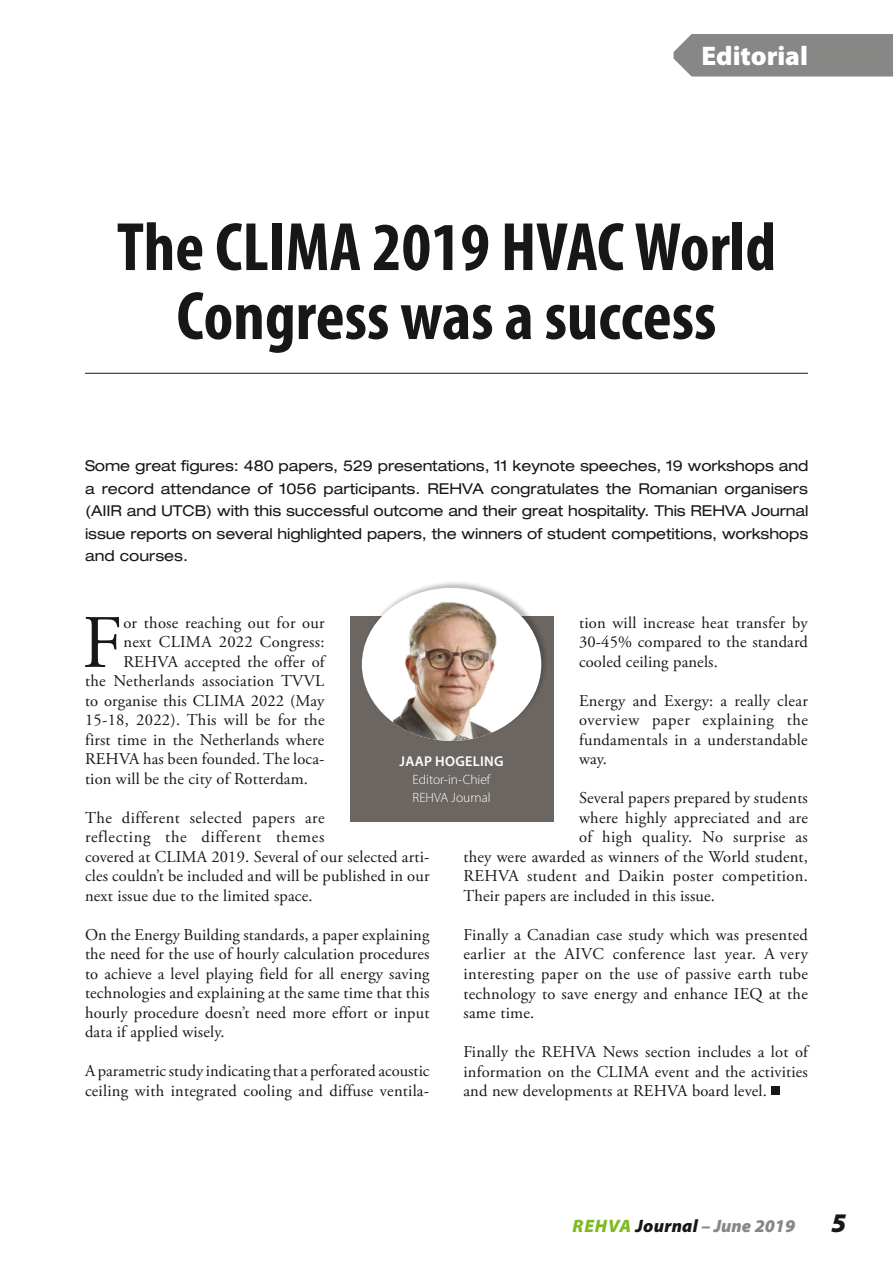
<style>
.page{position:relative;width:893px;height:1263px;background:#fff}
.page>*{position:absolute;margin:0;border:0;box-sizing:border-box;transform-origin:0 0}
.t1{font:75.3px "Adobe Garamond Pro";color:#181716}
.t2{font:700 condensed 69px/69px "Myriad Pro";color:#181716;text-align:center}
.t3{font:900 27px "Myriad Pro";color:#fff}
.t4{font:italic 900 27px "Myriad Pro";color:#181716}
.t5{font:italic 900 18px "Myriad Pro";letter-spacing:.015em;color:#878786}
.t6{font:16.5px/19.5px "Adobe Garamond Pro";letter-spacing:.01em;color:#181716;text-align:justify}
.t7{font:16.5px "Adobe Garamond Pro";letter-spacing:.03em;color:#181716}
.t8{font:expanded 15px/22.5px "Helvetica Neue LT Std";letter-spacing:-.005em;color:#181716;text-align:justify}
.t9{font:600 14.25px "Myriad Pro";letter-spacing:.02em;color:#fff}
.t10{font:300 13.5px/18px "Myriad Pro";color:#fff}
.s1{color:#7fba23}
.s2{color:#181716}
</style>
<div class="page">
<div style="left:771px;top:1086px;width:9px;height:8px;background:#181716"></div>
<div style="left:350px;top:616px;width:203px;height:206px;background:#6b6662"></div>
<div style="left:360px;top:580px;width:189px;height:163px;background:#181716;opacity:.3"></div>
<div style="left:362px;top:588px;width:179px;height:153px;background:#fff;border-radius:50%"></div>
<img style="left:393px;top:594px;width:117px;height:147px">
<hr style="left:85px;top:373px;width:723px;height:1px;background:#181716">
<div style="left:674px;top:34px;width:219px;height:43px;background:#878786"></div>
<h3 class="t3" style="left:701px;top:37px;width:108px">Editorial</h3>
<h2 class="t2" style="left:117px;top:211px;width:661px">The CLIMA 2019 HVAC World<br>Congress was a success</h2>
<p class="t8" style="left:85px;top:454px;width:725px">Some great figures: 480 papers, 529 presentations, 11 keynote speeches, 19 workshops and a record attendance of 1056 participants. REHVA congratulates the Romanian organisers (AIIR and UTCB) with this successful outcome and their great hospitality. This REHVA Journal issue reports on several highlighted papers, the winners of student competitions, workshops and courses.</p>
<h1 class="t1" style="left:82px;top:598px;width:42px">F</h1>
<p class="t6" style="left:123px;top:613px;width:203px">or those reaching out for our</p>
<p class="t6" style="left:579px;top:613px;width:230px">tion will increase heat transfer by 30-45% compared to the standard cooled ceiling panels.</p>
<p class="t6" style="left:579px;top:691px;width:230px">Energy and Exergy: a really clear overview paper explaining the fundamentals in a understandable way.</p>
<p class="t6" style="left:579px;top:789px;width:230px">Several papers prepared by students</p>
<p class="t6" style="left:579px;top:808px;width:230px">where highly appreciated and are</p>
<p class="t7" style="left:579px;top:827px;width:230px">of high quality. No surprise as</p>
<p class="t6" style="left:463px;top:847px;width:346px">they were awarded as winners of the World student,</p>
<p class="t6" style="left:463px;top:867px;width:346px">REHVA student and Daikin poster competition.</p>
<p class="t6" style="left:463px;top:886px;width:253px">Their papers are included in this issue.</p>
<p class="t6" style="left:463px;top:925px;width:346px">Finally a Canadian case study which was presented earlier at the AIVC conference last year. A very interesting paper on the use of passive earth tube technology to save energy and enhance IEQ at the same time.</p>
<p class="t6" style="left:463px;top:1042px;width:346px">Finally the REHVA News section includes a lot of information on the CLIMA event and the activities and new developments at REHVA board level.</p>
<p class="t6" style="left:123px;top:633px;width:203px">next CLIMA 2022 Congress:</p>
<p class="t6" style="left:123px;top:652px;width:203px">REHVA accepted the offer of</p>
<p class="t6" style="left:85px;top:672px;width:241px">the Netherlands association TVVL</p>
<p class="t6" style="left:85px;top:691px;width:241px">to organise this CLIMA 2022 (May</p>
<p class="t6" style="left:85px;top:711px;width:241px">15-18, 2022). This will be for the</p>
<p class="t6" style="left:85px;top:730px;width:241px">first time in the Netherlands where</p>
<p class="t6" style="left:85px;top:750px;width:241px">REHVA has been founded. The loca-</p>
<p class="t6" style="left:85px;top:769px;width:224px">tion will be the city of Rotterdam.</p>
<p class="t6" style="left:85px;top:808px;width:346px;text-align:left">The different selected papers are<br>reflecting the different themes<br>covered at CLIMA 2019. Several of our selected arti&shy;cles couldn’t be included and will be published in our next issue due to the limited space.</p>
<p class="t6" style="left:85px;top:925px;width:346px">On the Energy Building standards, a paper explaining the need for the use of hourly calculation procedures to achieve a level playing field for all energy saving technologies and explaining at the same time that this hourly procedure doesn’t need more effort or input data if applied wisely.</p>
<p class="t6" style="left:85px;top:1062px;width:346px">A parametric study indicating that a perforated acoustic ceiling with integrated cooling and diffuse ventila-</p>
<p class="t9" style="left:399px;top:752px;width:106px">JAAP HOGELING</p>
<p class="t10" style="left:412px;top:771px;width:80px">Editor-in-Chief<br>REHVA Journal</p>
<p class="t5" style="left:572px;top:1214px;width:224px"><span class="s1">REHVA</span> <span class="s2">Journal</span> – June 2019</p>
<h3 class="t4" style="left:831px;top:1205px;width:17px">5</h3>
</div>
